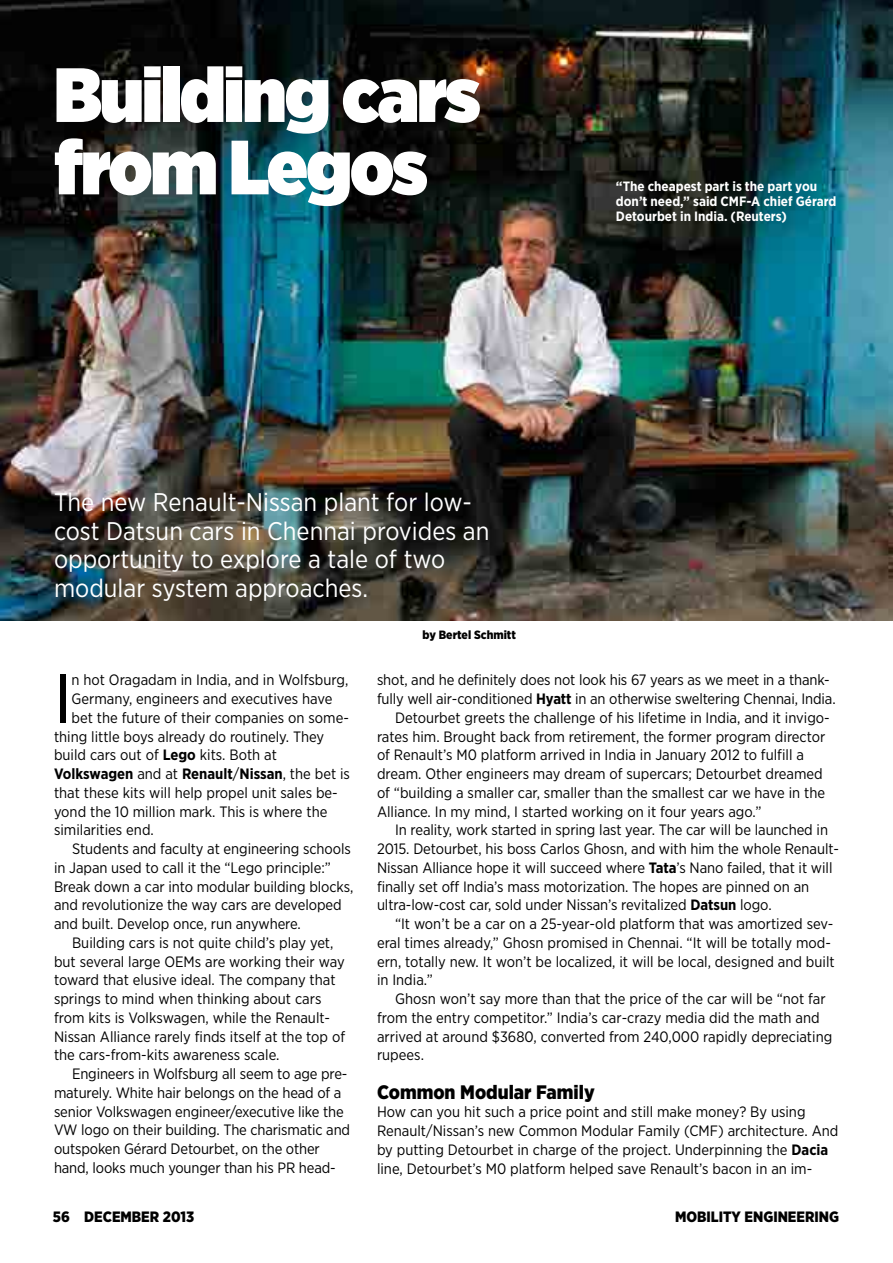
<style>
.page{position:relative;width:893px;height:1263px;background:#fff}
.page>*{position:absolute;margin:0;border:0;box-sizing:border-box;transform-origin:0 0}
.t1{font:900 76.65px/72.4px "Gotham Narrow";letter-spacing:-.025em;color:#fff}
.t2{font:68.55px "Gotham Narrow";color:#000}
.t3{font:25.5px/28.5px "Gotham Narrow";color:#fff}
.t4{font:900 19.5px "Gotham Narrow";color:#000}
.t5{font:15px/18.8px "Gotham Narrow";color:#000}
.t6{font:700 15px "Gotham Narrow";color:#000}
.t7{font:900 15px "Gotham Narrow";color:#000}
.t8{font:700 13.5px/15px "Gotham Narrow";color:#fff}
.t9{font:900 12px "Gotham Narrow";color:#000}
.s1{font-weight:700}
.s2{font-weight:400}
</style>
<div class="page">
<img style="left:0;top:0;width:893px;height:620px">
<h1 class="t1" style="left:54px;top:58px;width:428px">Building cars from Legos</h1>
<p class="t8" style="left:616px;top:178px;width:222px">“The cheapest part is the part you don’t need,” said CMF-A chief Gérard<br>Detourbet in India. (Reuters)</p>
<h3 class="t3" style="left:54px;top:487px;width:437px">The new Renault-Nissan plant for low&shy;cost Datsun cars in Chennai provides an opportunity to explore a tale of two modular system approaches.</h3>
<p class="t9" style="left:422px;top:626px;width:95px">by Bertel Schmitt</p>
<p class="t5" style="left:377px;top:670px;width:454px">shot, and he definitely does not look his 67 years as we meet in a thank-</p>
<p class="t5" style="left:377px;top:689px;width:460px">fully well air-conditioned <span class="s1">Hyatt</span> in an otherwise sweltering Chennai, India.</p>
<p class="t5" style="left:395px;top:708px;width:436px">Detourbet greets the challenge of his lifetime in India, and it invigo-</p>
<p class="t5" style="left:377px;top:727px;width:450px">rates him. Brought back from retirement, the former program director</p>
<p class="t5" style="left:377px;top:745px;width:428px">of Renault’s M0 platform arrived in India in January 2012 to fulfill a</p>
<p class="t5" style="left:377px;top:764px;width:447px">dream. Other engineers may dream of supercars; Detourbet dreamed</p>
<p class="t5" style="left:377px;top:783px;width:450px">of “building a smaller car, smaller than the smallest car we have in the</p>
<p class="t5" style="left:377px;top:802px;width:386px">Alliance. In my mind, I started working on it four years ago.”</p>
<p class="t5" style="left:395px;top:820px;width:435px">In reality, work started in spring last year. The car will be launched in</p>
<p class="t5" style="left:377px;top:839px;width:463px">2015. Detourbet, his boss Carlos Ghosn, and with him the whole Renault-</p>
<p class="t5" style="left:377px;top:858px;width:457px">Nissan Alliance hope it will succeed where <span class="s1">Tata</span>’s Nano failed, that it will</p>
<p class="t5" style="left:377px;top:877px;width:434px">finally set off India’s mass motorization. The hopes are pinned on an</p>
<p class="t5" style="left:377px;top:895px;width:396px">ultra-low-cost car, sold under Nissan’s revitalized <span class="s1">Datsun</span> logo.</p>
<p class="t5" style="left:395px;top:914px;width:440px">“It won’t be a car on a 25-year-old platform that was amortized sev-</p>
<p class="t5" style="left:377px;top:933px;width:455px">eral times already,” Ghosn promised in Chennai. “It will be totally mod-</p>
<p class="t5" style="left:377px;top:952px;width:459px">ern, totally new. It won’t be localized, it will be local, designed and built</p>
<p class="t5" style="left:377px;top:970px;width:57px">in India.”</p>
<p class="t5" style="left:395px;top:989px;width:432px">Ghosn won’t say more than that the price of the car will be “not far</p>
<p class="t5" style="left:377px;top:1008px;width:444px">from the entry competitor.” India’s car-crazy media did the math and</p>
<p class="t5" style="left:377px;top:1027px;width:457px">arrived at around $3680, converted from 240,000 rapidly depreciating</p>
<p class="t5" style="left:377px;top:1045px;width:48px">rupees.</p>
<h3 class="t4" style="left:377px;top:1079px;width:219px">Common Modular Family</h3>
<p class="t5" style="left:377px;top:1102px;width:463px">How can you hit such a price point and still make money? By using Renault/Nissan’s new Common Modular Family (CMF) architecture. And by putting Detourbet in charge of the project. Underpinning the <span class="s1">Dacia </span>line, Detourbet’s M0 platform helped save Renault’s bacon in an im-</p>
<h2 class="t2" style="left:54px;top:656px;width:19px">I</h2>
<p class="t5" style="left:72px;top:670px;width:278px">n hot Oragadam in India, and in Wolfsburg,</p>
<p class="t5" style="left:72px;top:689px;width:262px">Germany, engineers and executives have</p>
<p class="t5" style="left:72px;top:708px;width:279px">bet the future of their companies on some-</p>
<p class="t5" style="left:54px;top:727px;width:272px">thing little boys already do routinely. They</p>
<p class="t5" style="left:54px;top:745px;width:224px">build cars out of <span class="s1">Lego</span> kits. Both at</p>
<p class="t6" style="left:54px;top:764px;width:297px">Volkswagen <span class="s2">and at</span> Renault<span class="s2">/</span>Nissan<span class="s2">, the bet is</span></p>
<p class="t5" style="left:54px;top:783px;width:285px">that these kits will help propel unit sales be-</p>
<p class="t5" style="left:54px;top:802px;width:275px">yond the 10 million mark. This is where the</p>
<p class="t5" style="left:54px;top:820px;width:101px">similarities end.</p>
<p class="t5" style="left:72px;top:839px;width:280px">Students and faculty at engineering schools</p>
<p class="t5" style="left:54px;top:858px;width:278px">in Japan used to call it the “Lego principle:”</p>
<p class="t5" style="left:54px;top:877px;width:301px">Break down a car into modular building blocks,</p>
<p class="t5" style="left:54px;top:895px;width:289px">and revolutionize the way cars are developed</p>
<p class="t5" style="left:54px;top:914px;width:248px">and built. Develop once, run anywhere.</p>
<p class="t5" style="left:72px;top:933px;width:263px">Building cars is not quite child’s play yet,</p>
<p class="t5" style="left:54px;top:952px;width:292px">but several large OEMs are working their way</p>
<p class="t5" style="left:54px;top:970px;width:283px">toward that elusive ideal. The company that</p>
<p class="t5" style="left:54px;top:989px;width:269px">springs to mind when thinking about cars</p>
<p class="t5" style="left:54px;top:1008px;width:278px">from kits is Volkswagen, while the Renault-</p>
<p class="t5" style="left:54px;top:1027px;width:293px">Nissan Alliance rarely finds itself at the top of</p>
<p class="t5" style="left:54px;top:1045px;width:227px">the cars-from-kits awareness scale.</p>
<p class="t5" style="left:72px;top:1064px;width:277px">Engineers in Wolfsburg all seem to age pre-</p>
<p class="t5" style="left:54px;top:1083px;width:289px">maturely. White hair belongs on the head of a</p>
<p class="t5" style="left:54px;top:1102px;width:291px">senior Volkswagen engineer/executive like the</p>
<p class="t5" style="left:54px;top:1120px;width:298px">VW logo on their building. The charismatic and</p>
<p class="t5" style="left:54px;top:1139px;width:267px">outspoken Gérard Detourbet, on the other</p>
<p class="t5" style="left:54px;top:1158px;width:283px">hand, looks much younger than his PR head-</p>
<p class="t7" style="left:53px;top:1207px;width:143px">56 DECEMBER 2013</p>
<p class="t7" style="left:675px;top:1207px;width:165px">MOBILITY ENGINEERING</p>
</div>
